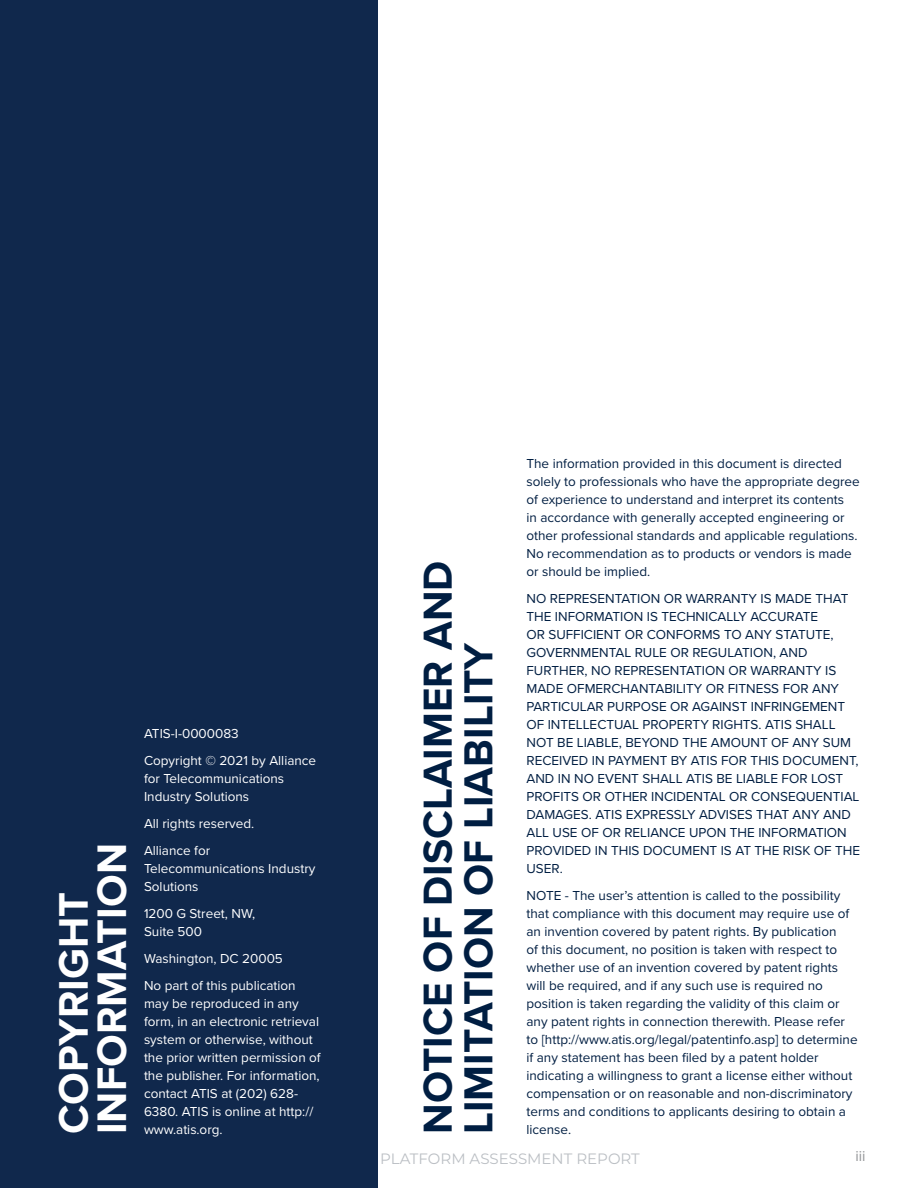
<style>
.page{position:relative;width:918px;height:1188px;background:#fff}
.page>*{position:absolute;margin:0;border:0;box-sizing:border-box;transform-origin:0 0}
.t1{font:700 42.75px/38.4px "Proxima Nova";color:#fff}
.t2{font:700 42px/40.8px "Proxima Nova";color:#001e42}
.t3{font:15px "Montserrat";color:#bbbfc4}
.t4{font:15px "Proxima Nova";color:#939598}
.t5{font:13.5px/18px "Proxima Nova";color:#001e42}
.t6{font:13.5px/18px "Proxima Nova";color:#fff}
</style>
<div class="page">
<div style="left:0;top:0;width:378px;height:1188px;background:#10284c"></div>
<h1 class="t1" style="left:53px;top:1134px;width:293px;rotate:-90deg">COPYRIGHT<br>INFORMATION</h1>
<p class="t6" style="left:144px;top:720px;width:174px;line-height:27px">ATIS-I-0000083<br>Copyright © 2021 by Alliance</p>
<p class="t6" style="left:144px;top:769px;width:142px">for Telecommunications<br>Industry Solutions</p>
<p class="t6" style="left:144px;top:810px;width:112px;line-height:27px">All rights reserved.<br>Alliance for</p>
<p class="t6" style="left:144px;top:859px;width:173px">Telecommunications Industry<br>Solutions</p>
<p class="t6" style="left:144px;top:904px;width:113px">1200 G Street, NW,<br>Suite 500</p>
<p class="t6" style="left:144px;top:944px;width:153px;line-height:27px">Washington, DC 20005<br>No part of this publication</p>
<p class="t6" style="left:144px;top:994px;width:178px">may be reproduced in any form, in an electronic retrieval system or otherwise, without the prior written permission of the publisher. For information, contact ATIS at (202) 628-<br>6380. ATIS is online at http:// www.atis.org.</p>
<h2 class="t2" style="left:416px;top:1134px;width:575px;rotate:-90deg">NOTICE OF DISCLAIMER AND<br>LIMITATION OF LIABILITY</h2>
<p class="t5" style="left:526px;top:454px;width:335px">The information provided in this document is directed solely to professionals who have the appropriate degree of experience to understand and interpret its contents<br>in accordance with generally accepted engineering or other professional standards and applicable regulations.<br>No recommendation as to products or vendors is made or should be implied.</p>
<p class="t5" style="left:526px;top:589px;width:335px">NO REPRESENTATION OR WARRANTY IS MADE THAT THE INFORMATION IS TECHNICALLY ACCURATE<br>OR SUFFICIENT OR CONFORMS TO ANY STATUTE, GOVERNMENTAL RULE OR REGULATION, AND FURTHER, NO REPRESENTATION OR WARRANTY IS MADE OFMERCHANTABILITY OR FITNESS FOR ANY PARTICULAR PURPOSE OR AGAINST INFRINGEMENT OF INTELLECTUAL PROPERTY RIGHTS. ATIS SHALL NOT BE LIABLE, BEYOND THE AMOUNT OF ANY SUM RECEIVED IN PAYMENT BY ATIS FOR THIS DOCUMENT, AND IN NO EVENT SHALL ATIS BE LIABLE FOR LOST PROFITS OR OTHER INCIDENTAL OR CONSEQUENTIAL DAMAGES. ATIS EXPRESSLY ADVISES THAT ANY AND ALL USE OF OR RELIANCE UPON THE INFORMATION PROVIDED IN THIS DOCUMENT IS AT THE RISK OF THE USER.</p>
<p class="t5" style="left:526px;top:886px;width:333px">NOTE - The user’s attention is called to the possibility that compliance with this document may require use of an invention covered by patent rights. By publication<br>of this document, no position is taken with respect to whether use of an invention covered by patent rights will be required, and if any such use is required no position is taken regarding the validity of this claim or any patent rights in connection therewith. Please refer to [http://www.atis.org/legal/patentinfo.asp] to determine if any statement has been filed by a patent holder indicating a willingness to grant a license either without compensation or on reasonable and non-discriminatory terms and conditions to applicants desiring to obtain a license.</p>
<p class="t3" style="left:278px;top:1148px;width:363px">5G VERTICAL PLATFORM ASSESSMENT REPORT</p>
<p class="t4" style="left:855px;top:1145px;width:12px">iii</p>
</div>
